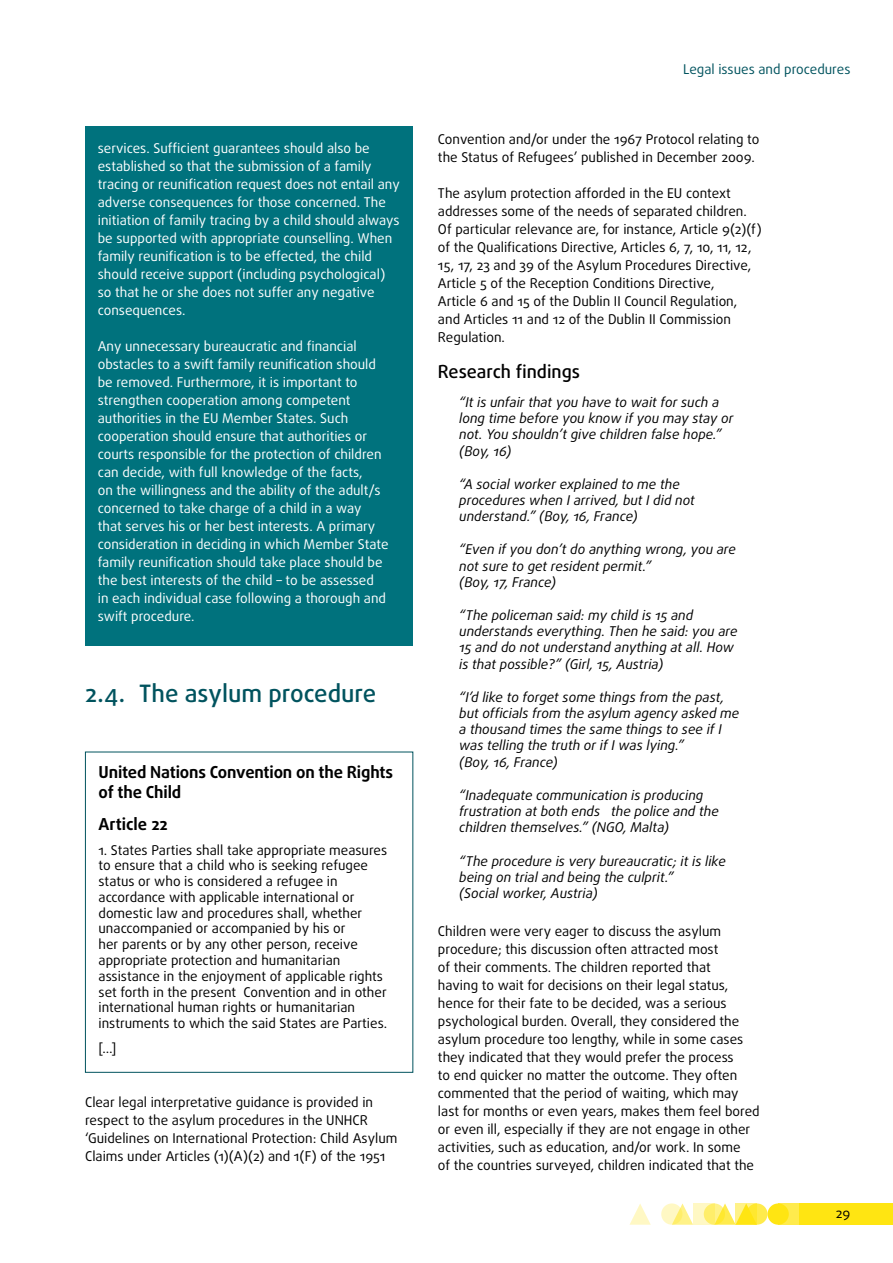
<style>
.page{position:relative;width:893px;height:1263px;background:#fff}
.page>*{position:absolute;margin:0;border:0;box-sizing:border-box;transform-origin:0 0}
.Titre2Bis_N{font:500 24px "Daxline Pro";color:#00535e}
.title_3{font:500 18px "Daxline Pro";color:#000}
.opinion_title{font:700 16.5px/19.8px "Daxline Pro";letter-spacing:-.01em;color:#000}
.Body_EN{font:13.5px/18px "Daxline Pro";color:#000}
.quotes{font:italic 13.5px/16.2px "Daxline Pro";color:#000}
.Body_EN-2{font:13.5px/18px "Daxline Pro";color:#fff}
.opinion_box{font:13.5px/15.8px "Daxline Pro";color:#000}
.Footnote{font:13.5px/18px "Daxline Pro";color:#fff}
.t1{font:13.5px "Daxline Pro";color:#00535e}
</style>
<div class="page">
<div style="left:746px;top:1203px;width:21px;height:22px;background:#ffeb4d;border-radius:50%"></div>
<div style="left:778px;top:1203px;width:21px;height:22px;background:#ffeb4d"></div>
<div style="left:799px;top:1203px;width:94px;height:22px;background:#ffe512"></div>
<svg style="left:675px;top:1203px;width:18px;height:22px"></svg>
<svg style="left:629px;top:1204px;width:22px;height:21px"></svg>
<div style="left:767px;top:1203px;width:22px;height:22px;background:#ffe512;border-radius:50%"></div>
<svg style="left:718px;top:1203px;width:18px;height:22px"></svg>
<svg style="left:704px;top:1203px;width:21px;height:22px"></svg>
<svg style="left:661px;top:1203px;width:21px;height:22px"></svg>
<svg style="left:736px;top:1203px;width:21px;height:22px"></svg>
<svg style="left:693px;top:1203px;width:21px;height:22px"></svg>
<div style="left:85px;top:127px;width:327px;height:519px;background:#00727d"></div>
<div style="left:85px;top:752px;width:328px;height:321px;border:1px solid #00535e"></div>
<p class="Footnote" style="left:98px;top:139px;width:303px">services. Sufficient guarantees should also be established so that the submission of a family tracing or reunification request does not entail any adverse consequences for those concerned. The initiation of family tracing by a child should always be supported with appropriate counselling. When family reunification is to be effected, the child should receive support (including psychological) so that he or she does not suffer any negative consequences.</p>
<p class="Body_EN-2" style="left:98px;top:337px;width:292px">Any unnecessary bureaucratic and financial obstacles to a swift family reunification should be removed. Furthermore, it is important to strengthen cooperation among competent authorities in the EU Member States. Such cooperation should ensure that authorities or courts responsible for the protection of children can decide, with full knowledge of the facts,<br>on the willingness and the ability of the adult/s concerned to take charge of a child in a way that serves his or her best interests. A primary consideration in deciding in which Member State family reunification should take place should be the best interests of the child – to be assessed<br>in each individual case following a thorough and swift procedure.</p>
<p class="Titre2Bis_N" style="left:85px;top:677px;width:293px">2.4. The asylum procedure</p>
<p class="opinion_title" style="left:99px;top:762px;width:296px">United Nations Convention on the Rights of the Child</p>
<p class="opinion_title" style="left:99px;top:815px;width:71px">Article 22</p>
<p class="opinion_box" style="left:99px;top:842px;width:290px">1. States Parties shall take appropriate measures to ensure that a child who is seeking refugee status or who is considered a refugee in accordance with applicable international or domestic law and procedures shall, whether unaccompanied or accompanied by his or<br>her parents or by any other person, receive appropriate protection and humanitarian assistance in the enjoyment of applicable rights set forth in the present Convention and in other international human rights or humanitarian instruments to which the said States are Parties.</p>
<p class="opinion_box" style="left:99px;top:1040px;width:19px">[…]</p>
<p class="Body_EN" style="left:85px;top:1093px;width:314px">Clear legal interpretative guidance is provided in respect to the asylum procedures in the UNHCR ‘Guidelines on International Protection: Child Asylum Claims under Articles (1)(A)(2) and 1(F) of the 1951</p>
<p class="t1" style="left:683px;top:61px;width:169px">Legal issues and procedures</p>
<p class="Body_EN" style="left:438px;top:130px;width:323px">Convention and/or under the 1967 Protocol relating to the Status of Refugees’ published in December 2009.</p>
<p class="Body_EN" style="left:438px;top:184px;width:325px">The asylum protection afforded in the EU context addresses some of the needs of separated children.<br>Of particular relevance are, for instance, Article 9(2)(f) of the Qualifications Directive, Articles 6, 7, 10, 11, 12, 15, 17, 23 and 39 of the Asylum Procedures Directive, Article 5 of the Reception Conditions Directive,<br>Article 6 and 15 of the Dublin II Council Regulation, and Articles 11 and 12 of the Dublin II Commission Regulation.</p>
<p class="title_3" style="left:438px;top:360px;width:144px">Research findings</p>
<p class="quotes" style="left:459px;top:394px;width:276px">“It is unfair that you have to wait for such a long time before you know if you may stay or not. You shouldn’t give children false hope.” (Boy, 16)</p>
<p class="quotes" style="left:459px;top:476px;width:237px">“A social worker explained to me the procedures when I arrived, but I did not understand.” (Boy, 16, France)</p>
<p class="quotes" style="left:459px;top:541px;width:278px">“Even if you don’t do anything wrong, you are not sure to get resident permit.”<br>(Boy, 17, France)</p>
<p class="quotes" style="left:459px;top:607px;width:280px">“The policeman said: my child is 15 and understands everything. Then he said: you are 15 and do not understand anything at all. How is that possible?” (Girl, 15, Austria)</p>
<p class="quotes" style="left:459px;top:689px;width:282px">“I’d like to forget some things from the past, but officials from the asylum agency asked me a thousand times the same things to see if I was telling the truth or if I was lying.”<br>(Boy, 16, France)</p>
<p class="quotes" style="left:459px;top:787px;width:261px">“Inadequate communication is producing frustration at both ends the police and the children themselves.” (NGO, Malta)</p>
<p class="quotes" style="left:459px;top:853px;width:268px">“The procedure is very bureaucratic; it is like being on trial and being the culprit.”<br>(Social worker, Austria)</p>
<p class="Body_EN" style="left:438px;top:922px;width:323px">Children were very eager to discuss the asylum procedure; this discussion often attracted most<br>of their comments. The children reported that<br>having to wait for decisions on their legal status, hence for their fate to be decided, was a serious psychological burden. Overall, they considered the asylum procedure too lengthy, while in some cases they indicated that they would prefer the process<br>to end quicker no matter the outcome. They often commented that the period of waiting, which may last for months or even years, makes them feel bored or even ill, especially if they are not engage in other activities, such as education, and/or work. In some<br>of the countries surveyed, children indicated that the</p>
<p class="Body_EN" style="left:836px;top:1204px;width:16px">29</p>
</div>
